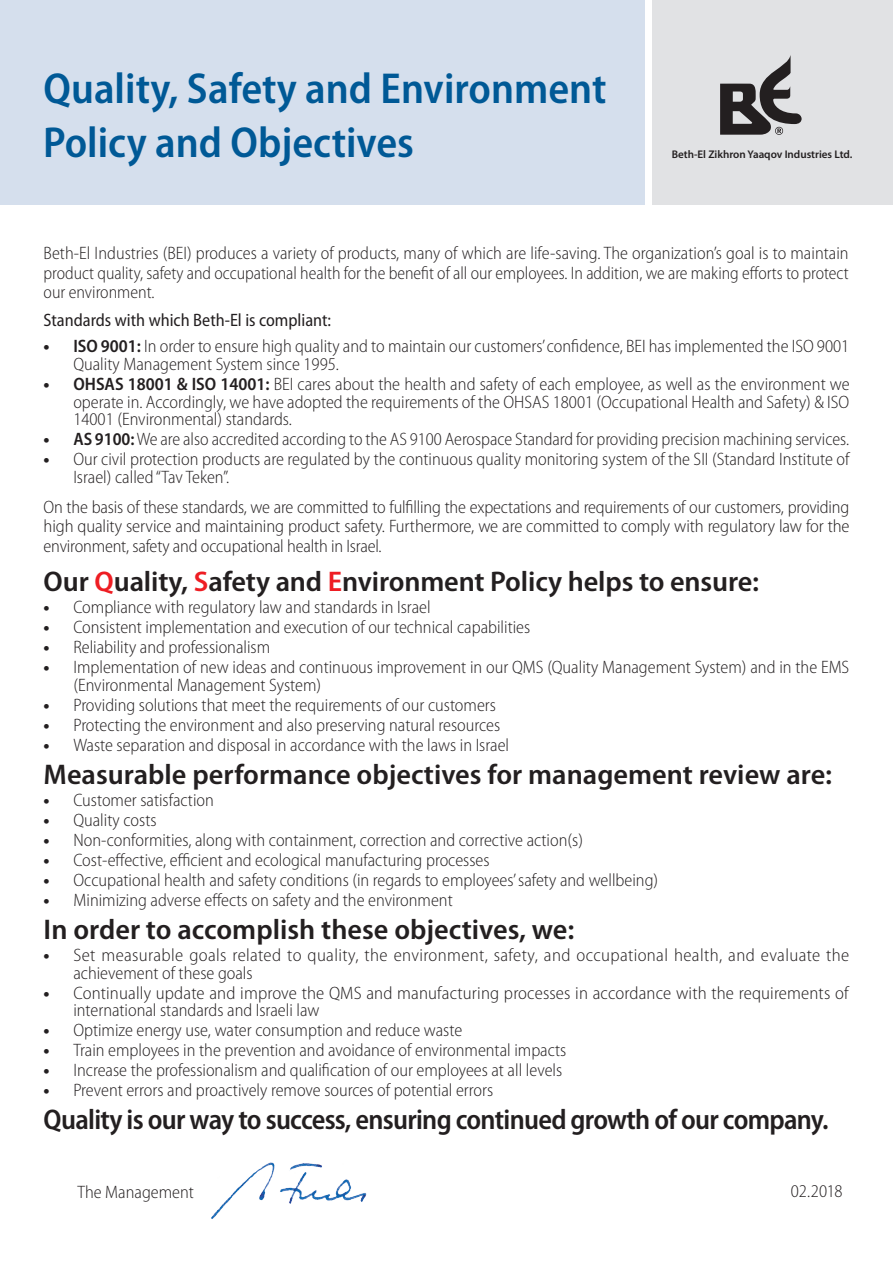
<style>
.page{position:relative;width:893px;height:1263px;background:#fff}
.page>*{position:absolute;margin:0;border:0;box-sizing:border-box;transform-origin:0 0}
.t1{font:600 semi-condensed 43.5px "Myriad Pro";color:#005996}
.t2{font:600 semi-condensed 28.5px "Myriad Pro";letter-spacing:-.005em;color:#231f20;scale:1.07 1}
.t3{font:600 semi-condensed 28.5px "Myriad Pro";letter-spacing:-.025em;color:#231f20}
.t4{font:300 semi-condensed 18px/20px "Myriad Pro";color:#231f20}
.t5{font:300 semi-condensed 18px "Myriad Pro";letter-spacing:.02em;color:#231f20}
.t6{font:700 18px "Myriad Pro";color:#231f20}
.t7{font:600 11.1px "Myriad Pro";letter-spacing:-.005em;color:#231f20}
.s1{font-weight:400}
.s2{font-weight:600}
.s3{color:#ee1d23}
</style>
<div class="page">
<div style="left:0;top:0;width:644px;height:205px;background:#d5dfed"></div>
<div style="left:653px;top:0;width:240px;height:205px;background:#e1e2e4"></div>
<svg style="left:720px;top:55px;width:82px;height:80px"></svg>
<img style="left:211px;top:1162px;width:156px;height:57px">
<h1 class="t1" style="left:43px;top:61px;width:565px">Quality, Safety and Environment</h1>
<h1 class="t1" style="left:43px;top:115px;width:372px">Policy and Objectives</h1>
<p class="t7" style="left:672px;top:148px;width:182px">Beth-El Zikhron Yaaqov Industries Ltd.</p>
<p class="t4" style="left:44px;top:244px;width:807px;line-height:19.4px;text-align:justify">Beth-El Industries (BEI) produces a variety of products, many of which are life-saving. The organizations’ goal tois maintain product quality, safety and occupational health for the benefit of all our employees In. addition, we are making efforts to protect our environment.</p>
<p class="t4" style="left:73px;top:307px;width:777px;line-height:26.2px;text-indent:-30px"><span class="s1">Standards with which Beth-El is compliant:<br></span><span class="s2">ISO 9001:</span> In order to ensure high quality and to maintain our customers’confidence, BEI has implemented the ISO 9001</p>
<p class="t6" style="left:44px;top:334px;width:8px">•</p>
<p class="t4" style="left:73px;top:354px;width:778px">Quality Management System since 1995.<br><span class="s2">OHSAS 18001 &amp; ISO 14001:</span> BEI cares about the health and safety of each employee, as well as the environment we</p>
<p class="t6" style="left:44px;top:372px;width:8px">•</p>
<p class="t4" style="left:73px;top:393px;width:777px;line-height:17.9px">operate in. Accordingly, we have adopted the requirements of the OHSAS 18001 (Occupational Health and Safety) &amp; ISO<br>14001 (Environmental) standards.</p>
<p class="t4" style="left:73px;top:430px;width:777px"><span class="s2">AS 9100:</span>We are also accredited according to the AS 9100 Aerospace Standard for providing precision machining services.</p>
<p class="t6" style="left:44px;top:427px;width:8px">•</p>
<p class="t4" style="left:73px;top:450px;width:778px">Our civil protection products are regulated by the continuous quality monitoring system of the SII (Standard Institute of</p>
<p class="t6" style="left:44px;top:447px;width:8px">•</p>
<p class="t4" style="left:44px;top:462px;width:807px;line-height:30px;text-indent:30px">Israel) called“Tav Teken.“<br>On the basis of these standards, we are committed to fulfilling the expectations and requirements of our customers, providing</p>
<p class="t4" style="left:44px;top:517px;width:807px;line-height:19.4px">high quality service and maintaining product safety. Furthermore, we are committed to comply with regulatory law for the environment, safety and occupational health in Israel.</p>
<h2 class="t2" style="left:44px;top:564px;width:670px">Our <span class="s3">Q</span>uality, <span class="s3">S</span>afety and <span class="s3">E</span>nvironment Policy helps to ensure:</h2>
<p class="t4" style="left:73px;top:618px;width:458px">Consistent implementation and execution of our technical capabilities</p>
<p class="t4" style="left:73px;top:598px;width:359px">Compliance with regulatory law and standards in Israel</p>
<p class="t6" style="left:44px;top:595px;width:8px">•</p>
<p class="t6" style="left:44px;top:615px;width:8px">•</p>
<p class="t6" style="left:44px;top:635px;width:8px">•</p>
<p class="t4" style="left:73px;top:637px;width:198px">Reliability and professionalism</p>
<p class="t6" style="left:44px;top:655px;width:8px">•</p>
<p class="t6" style="left:44px;top:693px;width:8px">•</p>
<p class="t4" style="left:73px;top:657px;width:777px">Implementation of new ideas and continuous improvement in our QMS (Quality Management System) and in the EMS</p>
<p class="t4" style="left:73px;top:675px;width:424px">(Environmental Management System(<br>Providing solutions that meet the requirements of our customers</p>
<p class="t6" style="left:44px;top:713px;width:8px">•</p>
<p class="t4" style="left:73px;top:715px;width:428px">Protecting the environment and also preserving natural resources</p>
<p class="t4" style="left:73px;top:735px;width:437px">Waste separation and disposal in accordance with the laws in Israel</p>
<p class="t6" style="left:44px;top:733px;width:8px">•</p>
<h2 class="t2" style="left:44px;top:756px;width:739px">Measurable performance objectives for management review are:</h2>
<p class="t4" style="left:73px;top:790px;width:142px">Customer satisfaction</p>
<p class="t6" style="left:44px;top:788px;width:8px">•</p>
<p class="t6" style="left:44px;top:808px;width:8px">•</p>
<p class="t4" style="left:73px;top:810px;width:85px">Quality costs</p>
<p class="t6" style="left:44px;top:828px;width:8px">•</p>
<p class="t4" style="left:73px;top:830px;width:511px">Non-conformities, along with containment, correction and corrective action (s(</p>
<p class="t6" style="left:44px;top:848px;width:8px">•</p>
<p class="t4" style="left:73px;top:850px;width:418px">Cost-effective, efficient and ecological manufacturing processes</p>
<p class="t6" style="left:44px;top:868px;width:8px">•</p>
<p class="t4" style="left:73px;top:870px;width:586px">Occupational health and safety conditions (in regards to employees’safety and wellbeing(</p>
<p class="t4" style="left:73px;top:890px;width:381px">Minimizing adverse effects on safety and the environment</p>
<p class="t6" style="left:44px;top:888px;width:8px">•</p>
<h2 class="t2" style="left:44px;top:911px;width:498px">In order to accomplish these objectives, we:</h2>
<p class="t5" style="left:73px;top:945px;width:777px">Set measurable goals related to quality, the environment, safety, and occupational health, and evaluate the</p>
<p class="t6" style="left:44px;top:943px;width:8px">•</p>
<p class="t4" style="left:73px;top:963px;width:777px">achievement of these goals<br>Continually update and improve the QMS and manufacturing processes in accordance with the requirements of</p>
<p class="t6" style="left:44px;top:981px;width:8px">•</p>
<p class="t4" style="left:73px;top:1001px;width:390px">international standards and Israeli law<br>Optimize energy use, water consumption and reduce waste</p>
<p class="t6" style="left:44px;top:1019px;width:8px">•</p>
<p class="t6" style="left:44px;top:1038px;width:8px">•</p>
<p class="t6" style="left:44px;top:1058px;width:8px">•</p>
<p class="t4" style="left:73px;top:1041px;width:494px">Train employees in the prevention and avoidance of environmental impacts</p>
<p class="t4" style="left:73px;top:1061px;width:490px">Increase the professionalism and qualification of our employees at all levels</p>
<p class="t4" style="left:73px;top:1081px;width:421px">Prevent errors and proactively remove sources of potential errors</p>
<p class="t6" style="left:44px;top:1078px;width:8px">•</p>
<h2 class="t3" style="left:44px;top:1102px;width:787px">Quality is our way to success, ensuring continued growth of our company.</h2>
<p class="t4" style="left:78px;top:1182px;width:118px">The Management</p>
<p class="t4" style="left:791px;top:1181px;width:53px">02.2018</p>
</div>
